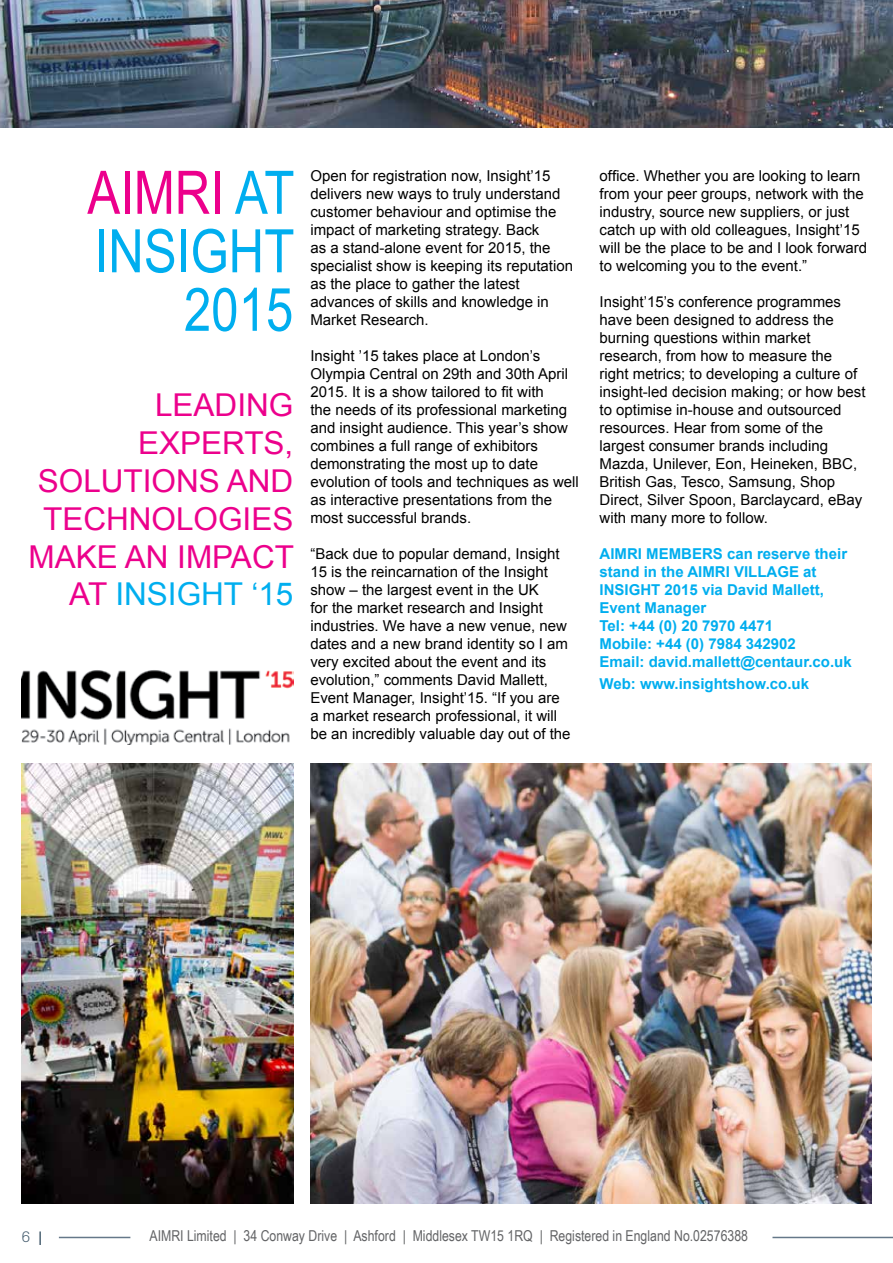
<style>
.page{position:relative;width:893px;height:1263px;background:#fff}
.page>*{position:absolute;margin:0;border:0;box-sizing:border-box;transform-origin:0 0}
.t1{font:60px/58.5px "Arial Narrow";color:#00aeef;text-align:right}
.t2{font:31.5px/37.8px "Arial";color:#ec008c;text-align:right}
.t3{font:15px/18px "Arial";color:#000}
.t4{font:700 15px/18px "Arial";color:#00aeef}
.t5{font:15px "Arial Narrow";color:#636466}
.t6{font:300 15px "Replica Pro";color:#425a6c}
.s1{color:#ec008c}
.s2{color:#00aeef}
.s3{font-weight:400}
</style>
<div class="page">
<hr style="left:59px;top:1237px;width:71px;height:1px;background:#657889">
<hr style="left:772px;top:1237px;width:121px;height:1px;background:#657889">
<img style="left:21px;top:670px;width:272px;height:74px">
<img style="left:21px;top:763px;width:272px;height:440px">
<img style="left:310px;top:763px;width:562px;height:440px">
<img style="left:0;top:0;width:893px;height:128px">
<h1 class="t1" style="left:87px;top:161px;width:208px"><span class="s1">AIMRI</span> AT<br>INSIGHT<br>2015</h1>
<p class="t3" style="left:310px;top:167px;width:264px">Open for registration now, Insight’15 delivers new ways to truly understand customer behaviour and optimise the impact of marketing strategy. Back<br>as a stand-alone event for 2015, the specialist show is keeping its reputation as the place to gather the latest advances of skills and knowledge in Market Research.</p>
<p class="t3" style="left:310px;top:347px;width:270px">Insight ’15 takes place at London’s Olympia Central on 29th and 30th April 2015. It is a show tailored to fit with<br>the needs of its professional marketing and insight audience. This year’s show combines a full range of exhibitors demonstrating the most up to date evolution of tools and techniques as well as interactive presentations from the most successful brands.</p>
<p class="t3" style="left:310px;top:545px;width:262px">“Back due to popular demand, Insight 15 is the reincarnation of the Insight show – the largest event in the UK<br>for the market research and Insight industries. We have a new venue, new dates and a new brand identity so I am very excited about the event and its evolution,” comments David Mallett, Event Manager, Insight’15. “If you are a market research professional, it will be an incredibly valuable day out of the</p>
<h2 class="t2" style="left:28px;top:386px;width:267px">LEADING<br>EXPERTS,<br>SOLUTIONS AND<br>TECHNOLOGIES<br>MAKE AN IMPACT<br>AT <span class="s2">INSIGHT ‘15</span></h2>
<p class="t3" style="left:600px;top:167px;width:269px">office. Whether you are looking to learn from your peer groups, network with the industry, source new suppliers, or just catch up with old colleagues, Insight’15 will be the place to be and I look forward to welcoming you to the event.”</p>
<p class="t3" style="left:600px;top:293px;width:267px">Insight’15’s conference programmes have been designed to address the burning questions within market research, from how to measure the<br>right metrics; to developing a culture of insight-led decision making; or how best to optimise in-house and outsourced resources. Hear from some of the largest consumer brands including Mazda, Unilever, Eon, Heineken, BBC, British Gas, Tesco, Samsung, Shop Direct, Silver Spoon, Barclaycard, eBay with many more to follow.</p>
<p class="t4" style="left:600px;top:545px;width:254px">AIMRI MEMBERS can reserve their stand in the AIMRI VILLAGE at<br>INSIGHT 2015 via David Mallett,<br>Event Manager<br>Tel: +44 (0) 20 7970 4471<br>Mobile: +44 (0) 7984 342902<br>Email: david.mallett@centaur.co.uk</p>
<p class="t4" style="left:600px;top:674px;width:211px">Web: www.insightshow.co.uk</p>
<p class="t6" style="left:22px;top:1228px;width:23px">6 <span class="s3">|</span></p>
<p class="t5" style="left:149px;top:1225px;width:600px">AIMRI Limited | 34 Conway Drive | Ashford | Middlesex TW15 1RQ | Registered in England No.02576388</p>
</div>
